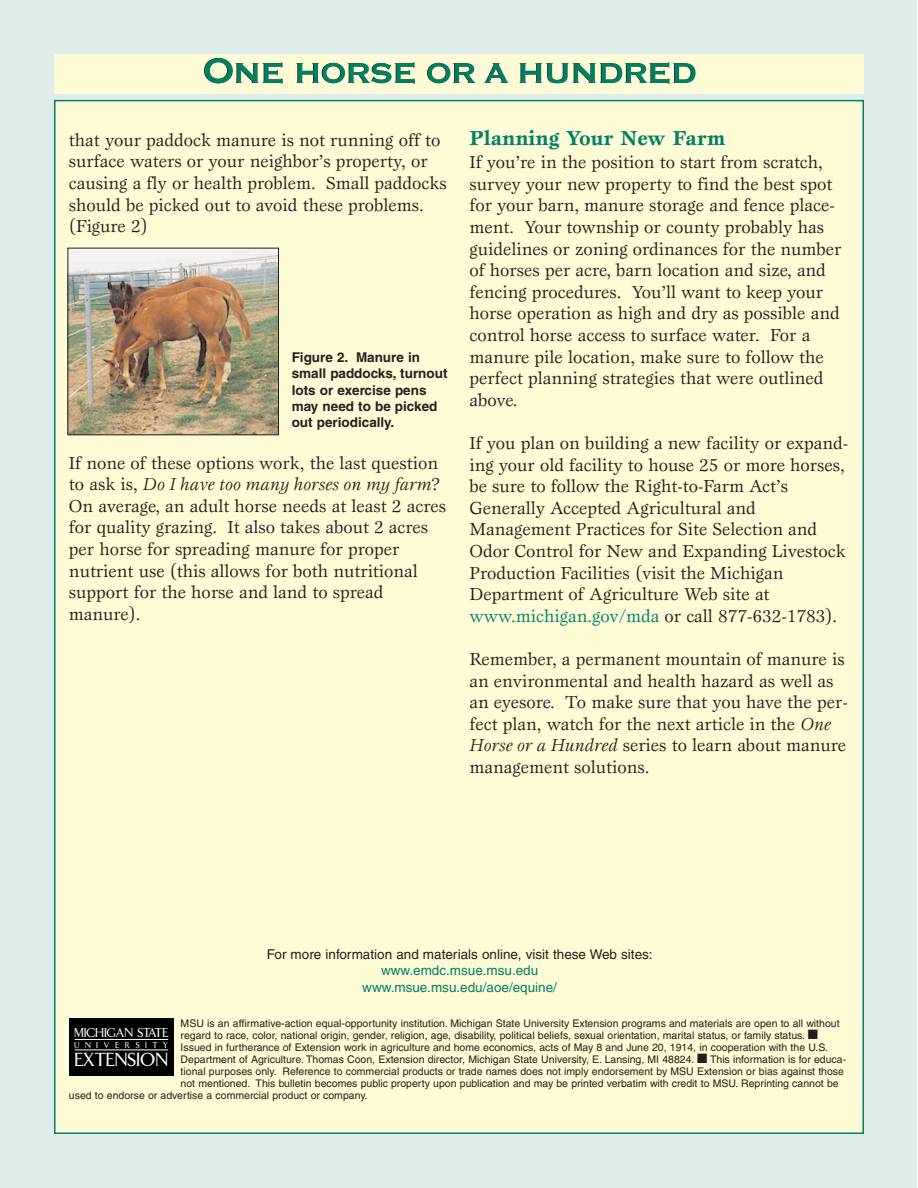
<style>
.page{position:relative;width:918px;height:1188px;background:#fff}
.page>*{position:absolute;margin:0;border:0;box-sizing:border-box;transform-origin:0 0}
.t1{font:700 21px "Esprit";color:#008164}
.t2{font:18px/21.6px "Esprit";color:#231f20}
.t3{font:17.85px "Arrow Font";color:#fff}
.t4{font:700 13.5px/16.2px "Helvetica";color:#231f20}
.t5{font:13.5px "Helvetica";color:#231f20}
.t6{font:13.5px/16.2px "Helvetica";color:#008164;text-align:center}
.t7{font:12.15px "Arrow Font";letter-spacing:-.04em;color:#fff}
.t8{font:10.5px "Helvetica";color:#231f20}
.t9{font:7.95px "Arrow Font";letter-spacing:.68em;color:#fff}
.s1{color:#008164}
.s2{font-style:italic}
</style>
<div class="page">
<div style="left:0;top:0;width:916px;height:1188px;background:#deede9"></div>
<div style="left:55px;top:101px;width:808px;height:1032px;background:#fffbd6"></div>
<div style="left:69px;top:1018px;width:105px;height:58px;background:#000"></div>
<hr style="left:75px;top:1039px;width:93px;height:1px;background:#fff">
<hr style="left:75px;top:1050px;width:93px;height:1px;background:#fff">
<div style="left:54px;top:54px;width:810px;height:39px;background:#fffbd6"></div>
<svg style="left:204px;top:58px;width:79px;height:26px"></svg>
<svg style="left:296px;top:62px;width:119px;height:22px"></svg>
<svg style="left:427px;top:63px;width:48px;height:20px"></svg>
<svg style="left:484px;top:63px;width:24px;height:20px"></svg>
<svg style="left:520px;top:62px;width:176px;height:22px"></svg>
<img style="left:70px;top:250px;width:207px;height:183px">
<div style="left:68px;top:248px;width:211px;height:187px;border:1px solid #231f20"></div>
<p class="t2" style="left:69px;top:130px;width:379px">that your paddock manure is not running off to surface waters or your neighbor’s property, or causing a fly or health problem. Small paddocks should be picked out to avoid these problems. (Figure 2)</p>
<p class="t1" style="left:470px;top:130px;width:257px">Planning Your New Farm</p>
<p class="t2" style="left:470px;top:153px;width:374px">If you’re in the position to start from scratch, survey your new property to find the best spot for your barn, manure storage and fence place&shy;ment. Your township or county probably has guidelines or zoning ordinances for the number of horses per acre, barn location and size, and fencing procedures. You’ll want to keep your horse operation as high and dry as possible and control horse access to surface water. For a manure pile location, make sure to follow the perfect planning strategies that were outlined above.</p>
<p class="t2" style="left:470px;top:434px;width:380px">If you plan on building a new facility or expand&shy;ing your old facility to house 25 or more horses, be sure to follow the Right-to-Farm Act’s Generally Accepted Agricultural and Management Practices for Site Selection and Odor Control for New and Expanding Livestock Production Facilities (visit the Michigan Department of Agriculture Web site at <span class="s1">www.michigan.gov/mda</span> or call 877-632-1783).</p>
<p class="t2" style="left:470px;top:650px;width:380px">Remember, a permanent mountain of manure is an environmental and health hazard as well as an eyesore. To make sure that you have the per&shy;fect plan, watch for the next article in the <span class="s2">One Horse or a Hundred</span> series to learn about manure management solutions.</p>
<p class="t4" style="left:292px;top:351px;width:157px">Figure 2. Manure in small paddocks, turnout lots or exercise pens may need to be picked out periodically.</p>
<p class="t2" style="left:69px;top:453px;width:379px">If none of these options work, the last question to ask is, <span class="s2">Do I have too many horses on my farm</span>?<br>On average, an adult horse needs at least 2 acres for quality grazing. It also takes about 2 acres per horse for spreading manure for proper nutrient use (this allows for both nutritional support for the horse and land to spread manure).</p>
<p class="t5" style="left:267px;top:949px;width:388px">For more information and materials online, visit these Web sites:</p>
<p class="t6" style="left:362px;top:964px;width:196px">www.emdc.msue.msu.edu www.msue.msu.edu/aoe/equine/</p>
<p class="t8" style="left:181px;top:1019px;width:661px">MSU is an affirmative-action equal-opportunity institution. Michigan State University Extension programs and materials are open to all without</p>
<p class="t8" style="left:181px;top:1031px;width:639px">regard to race, color, national origin, gender, religion, age, disability, political beliefs, sexual orientation, marital status, or family status. ■</p>
<p class="t8" style="left:181px;top:1043px;width:649px">Issued in furtherance of Extension work in agriculture and home economics, acts of May 8 and June 20, 1914, in cooperation with the U.S.</p>
<p class="t8" style="left:181px;top:1055px;width:667px">Department of Agriculture. Thomas Coon, Extension director, Michigan State University, E. Lansing, MI 48824. ■ This information is for educa-</p>
<p class="t8" style="left:181px;top:1067px;width:665px">tional purposes only. Reference to commercial products or trade names does not imply endorsement by MSU Extension or bias against those</p>
<p class="t8" style="left:181px;top:1079px;width:660px">not mentioned. This bulletin becomes public property upon publication and may be printed verbatim with credit to MSU. Reprinting cannot be</p>
<p class="t8" style="left:69px;top:1091px;width:300px">used to endorse or advertise a commercial product or company.</p>
<p class="t7" style="left:74px;top:1028px;width:96px">MICHIGAN STATE</p>
<p class="t9" style="left:74px;top:1042px;width:95px">UNIVERSITY</p>
<p class="t3" style="left:74px;top:1052px;width:95px">EXTENSION</p>
</div>
